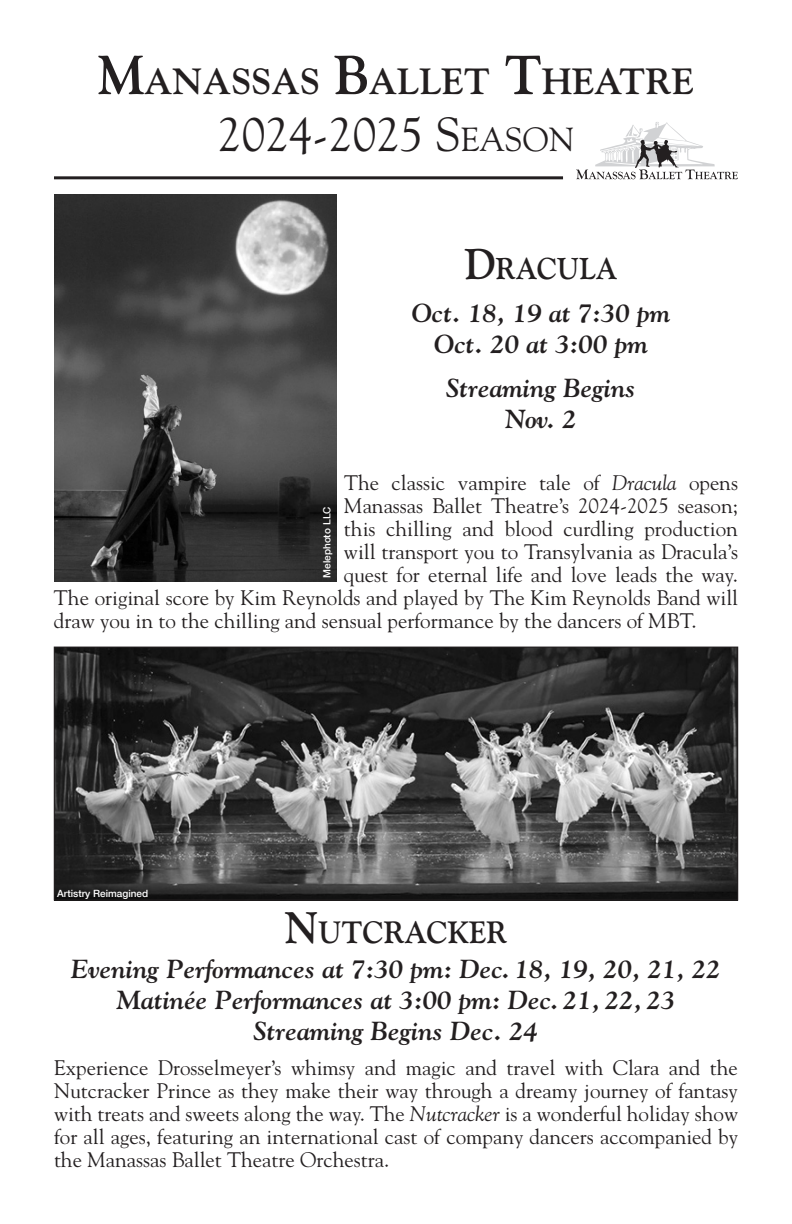
<style>
.page{position:relative;width:792px;height:1224px;background:#fff}
.page>*{position:absolute;margin:0;border:0;box-sizing:border-box;transform-origin:0 0}
.t1{font:47.8px "Goudy Old Style BT";color:#231f20}
.t2{font:700 36.4px "Goudy";color:#231f20}
.t3{font:700 30.8px "Goudy Old Style BT";letter-spacing:.005em;color:#231f20;scale:.95 1}
.t4{font:700 30.2px "Goudy Old Style BT";letter-spacing:.005em;color:#231f20;scale:.93 1}
.t5{font:italic 700 26px/31.2px "Goudy";color:#231f20;text-align:center}
.t6{font:21px/23px "Goudy";color:#231f20;text-align:justify}
.t7{font:500 10px "Helvetica Neue";color:#fff}
.s1{font-size:54.4px}
.s2{font-size:33.6px}
.s3{font-size:43px}
.s4{font-style:italic}
.s5{font-size:44px}
</style>
<div class="page">
<img style="left:54px;top:195px;width:283px;height:387px">
<img style="left:56px;top:649px;width:680px;height:250px">
<div style="left:54px;top:647px;width:684px;height:254px;border:1px solid #231f20"></div>
<hr style="left:54px;top:176px;width:509px;height:3px;background:#231f20">
<svg style="left:576px;top:122px;width:162px;height:57px"></svg>
<h2 class="t2" style="left:98px;top:68px;width:597px"><span class="s1">M</span>ANASSAS <span class="s1">B</span>ALLET <span class="s1">T</span>HEATRE</h2>
<h1 class="t1" style="left:218px;top:117px;width:358px">2024-2025 S<span class="s2">EASON</span></h1>
<h3 class="t4" style="left:465px;top:257px;width:165px"><span class="s3">D</span>RACULA</h3>
<p class="t5" style="left:412px;top:300px;width:260px">Oct. 18, 19 at 7:30 pm<br>Oct. 20 at 3:00 pm</p>
<p class="t5" style="left:446px;top:374px;width:191px">Streaming Begins<br>Nov. 2</p>
<p class="t6" style="left:344px;top:473px;width:396px">The classic vampire tale of <span class="s4">Dracula</span> opens</p>
<p class="t6" style="left:344px;top:496px;width:396px">Manassas Ballet Theatre’s 2024-2025 season;</p>
<p class="t6" style="left:344px;top:519px;width:396px">this chilling and blood curdling production</p>
<p class="t6" style="left:344px;top:542px;width:396px">will transport you to Transylvania as Dracula’s</p>
<p class="t6" style="left:344px;top:565px;width:395px">quest for eternal life and love leads the way.</p>
<p class="t6" style="left:54px;top:588px;width:686px">The original score by Kim Reynolds and played by The Kim Reynolds Band will</p>
<p class="t6" style="left:54px;top:611px;width:644px">draw you in to the chilling and sensual performance by the dancers of MBT.</p>
<p class="t7" style="left:321px;top:578px;width:73px;rotate:-90deg">Melephoto LLC</p>
<p class="t7" style="left:57px;top:887px;width:92px">Artistry Reimagined</p>
<h3 class="t3" style="left:285px;top:921px;width:236px"><span class="s5">N</span>UTCRACKER</h3>
<p class="t5" style="left:71px;top:955px;width:651px">Evening Performances at 7:30 pm: Dec. 18, 19, 20, 21, 22<br>Matinée Performances at 3:00 pm: Dec. 21, 22, 23<br>Streaming Begins Dec. 24</p>
<p class="t6" style="left:54px;top:1058px;width:686px">Experience Drosselmeyer’s whimsy and magic and travel with Clara and the Nutcracker Prince as they make their way through a dreamy journey of fantasy with treats and sweets along the way. The <span class="s4">Nutcracker</span> is a wonderful holiday show for all ages, featuring an international cast of company dancers accompanied by the Manassas Ballet Theatre Orchestra.</p>
</div>
